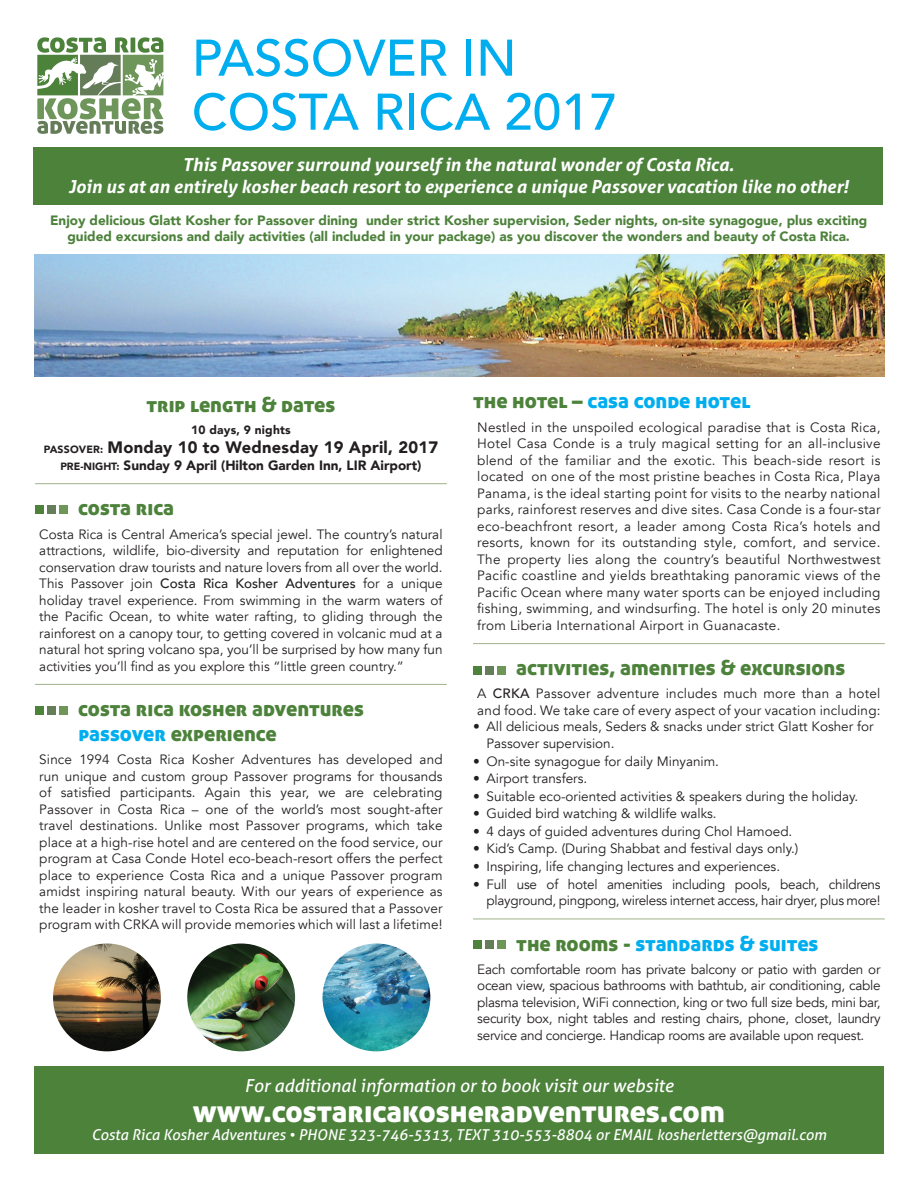
<style>
.page{position:relative;width:918px;height:1188px;background:#fff}
.page>*{position:absolute;margin:0;border:0;box-sizing:border-box;transform-origin:0 0}
.t1{font:500 51px/54px "Avenir";color:#00aeef}
.t2{font:30px "Aller Display";color:#fff}
.t3{font:21px/25.2px "Aller Display";color:#4d823b}
.t4{font:21px "Aller Display";color:#00aeef}
.t5{font:italic 700 18px/21.6px "Aller";color:#fff;text-align:center}
.t6{font:italic 18px "Aller";color:#fff}
.t7{font:900 16.5px "Avenir";letter-spacing:.015em;color:#231f20}
.t8{font:italic 15px "Aller";color:#fff}
.t9{font:13.5px/16.5px "Avenir";color:#231f20;text-align:justify}
.t10{font:900 13.5px/16.2px "Avenir";color:#4d823b;text-align:center}
.t11{font:13.5px/16.5px "Avenir";letter-spacing:-.02em;color:#231f20;text-align:right}
.t12{font:900 13.5px "Avenir";color:#231f20}
.t13{font:900 12px "Avenir";letter-spacing:.015em;color:#231f20}
.s1{font-size:10.5px}
.s2{font-weight:500}
.s3{color:#00aeef}
.s4{color:#4d823b}
</style>
<div class="page">
<hr style="left:35px;top:483px;width:412px;height:1px;background:#9eb289">
<hr style="left:35px;top:684px;width:412px;height:1px;background:#9eb289">
<div style="left:35px;top:505px;width:9px;height:9px;background:#4d823b"></div>
<div style="left:47px;top:505px;width:9px;height:9px;background:#657e59"></div>
<div style="left:59px;top:505px;width:9px;height:9px;background:#6e9659"></div>
<div style="left:35px;top:706px;width:9px;height:8px;background:#4d823b"></div>
<div style="left:47px;top:706px;width:9px;height:8px;background:#657e59"></div>
<div style="left:59px;top:706px;width:9px;height:8px;background:#6e9659"></div>
<div style="left:33px;top:147px;width:850px;height:57px;background:#4d823b"></div>
<img style="left:35px;top:255px;width:850px;height:121px">
<hr style="left:473px;top:643px;width:412px;height:1px;background:#9eb289">
<hr style="left:473px;top:919px;width:412px;height:1px;background:#9eb289">
<div style="left:473px;top:667px;width:9px;height:8px;background:#4d823b"></div>
<div style="left:485px;top:667px;width:9px;height:8px;background:#657e59"></div>
<div style="left:497px;top:667px;width:9px;height:8px;background:#6e9659"></div>
<div style="left:473px;top:941px;width:9px;height:8px;background:#4d823b"></div>
<div style="left:485px;top:941px;width:9px;height:8px;background:#657e59"></div>
<div style="left:497px;top:941px;width:9px;height:8px;background:#6e9659"></div>
<img style="left:53px;top:944px;width:108px;height:107px;border-radius:54px">
<img style="left:187px;top:944px;width:108px;height:107px;border-radius:54px">
<img style="left:323px;top:944px;width:107px;height:107px;border-radius:54px">
<svg style="left:163px;top:41px;width:1px;height:90px"></svg>
<svg style="left:37px;top:37px;width:126px;height:97px"></svg>
<div style="left:34px;top:1066px;width:850px;height:88px;background:#4d823b"></div>
<h1 class="t1" style="left:192px;top:28px;width:428px">PASSOVER IN<br>COSTA RICA 2017</h1>
<h3 class="t5" style="left:68px;top:154px;width:782px">This Passover surround yourself in the natural wonder of Costa Rica.<br>Join us at an entirely kosher beach resort to experience a unique Passover vacation like no other!</h3>
<p class="t10" style="left:50px;top:212px;width:819px">Enjoy delicious Glatt Kosher for Passover dining under strict Kosher supervision, Seder nights, on-site synagogue, plus exciting guided excursions and daily activities (all included in your package) as you discover the wonders and beauty of Costa Rica.</p>
<h3 class="t3" style="left:146px;top:392px;width:191px">trip length &amp; dates</h3>
<p class="t13" style="left:191px;top:419px;width:101px">10 days, 9 nights</p>
<p class="t7" style="left:44px;top:433px;width:396px"><span class="s1">PASSOVER:</span> Monday 10 to Wednesday 19 April, 2017</p>
<p class="t12" style="left:60px;top:454px;width:363px"><span class="s1">PRE-NIGHT:</span> Sunday 9 April (Hilton Garden Inn, LIR Airport)</p>
<h3 class="t3" style="left:78px;top:495px;width:97px">costa rica</h3>
<p class="t9" style="left:39px;top:526px;width:405px">Costa Rica is Central America’s special jewel. The country’s natural attractions, wildlife, bio-diversity and reputation for enlightened conservation draw tourists and nature lovers from all over the world.<br>This Passover join <span class="s2">Costa Rica Kosher Adventures</span> for a unique holiday travel experience. From swimming in the warm waters of the Pacific Ocean, to white water rafting, to gliding through the rainforest on a canopy tour, to getting covered in volcanic mud at a natural hot spring volcano spa, you’ll be surprised by how many fun activities you’ll find as you explore this “little green country.”</p>
<h3 class="t3" style="left:78px;top:696px;width:287px">costa rica kosher adventures <span class="s3">passover</span> experience</h3>
<p class="t9" style="left:39px;top:752px;width:405px">Since 1994 Costa Rica Kosher Adventures has developed and run unique and custom group Passover programs for thousands of satisfied participants. Again this year, we are celebrating Passover in Costa Rica – one of the world’s most sought-after travel destinations. Unlike most Passover programs, which take place at a high-rise hotel and are centered on the food service, our program at Casa Conde Hotel eco-beach-resort offers the perfect place to experience Costa Rica and a unique Passover program amidst inspiring natural beauty. With our years of experience as the leader in kosher travel to Costa Rica be assured that a Passover program with CRKA will provide memories which will last a lifetime!</p>
<h3 class="t4" style="left:473px;top:388px;width:279px"><span class="s4">the hotel –</span> casa conde hotel</h3>
<p class="t9" style="left:477px;top:419px;width:405px">Nestled in the unspoiled ecological paradise that is Costa Rica, Hotel Casa Conde is a truly magical setting for an all-inclusive blend of the familiar and the exotic. This beach-side resort is located on one of the most pristine beaches in Costa Rica, Playa Panama, is the ideal starting point for visits to the nearby national parks, rainforest reserves and dive sites. Casa Conde is a four-star eco-beachfront resort, a leader among Costa Rica’s hotels and resorts, known for its outstanding style, comfort, and service.<br>The property lies along the country’s beautiful Northwestwest Pacific coastline and yields breathtaking panoramic views of the Pacific Ocean where many water sports can be enjoyed including fishing, swimming, and windsurfing. The hotel is only 20 minutes from Liberia International Airport in Guanacaste.</p>
<h3 class="t3" style="left:516px;top:655px;width:331px">activities, amenities &amp; excursions</h3>
<p class="t9" style="left:477px;top:686px;width:405px">A <span class="s2">CRKA</span> Passover adventure includes much more than a hotel and food. We take care of every aspect of your vacation including:</p>
<p class="t9" style="left:487px;top:719px;width:388px;text-indent:-14px">• All delicious meals, Seders &amp; snacks under strict Glatt Kosher for<br>Passover supervision.</p>
<p class="t9" style="left:473px;top:753px;width:248px">• On-site synagogue for daily Minyanim.</p>
<p class="t9" style="left:473px;top:770px;width:116px">• Airport transfers.</p>
<p class="t9" style="left:473px;top:788px;width:387px">• Suitable eco-oriented activities &amp; speakers during the holiday.</p>
<p class="t9" style="left:473px;top:806px;width:245px">• Guided bird watching &amp; wildlife walks.</p>
<p class="t9" style="left:473px;top:823px;width:321px">• 4 days of guided adventures during Chol Hamoed.</p>
<p class="t9" style="left:473px;top:841px;width:327px">• Kid’s Camp. (During Shabbat and festival days only.)</p>
<p class="t9" style="left:473px;top:858px;width:309px">• Inspiring, life changing lectures and experiences.</p>
<p class="t11" style="left:473px;top:876px;width:409px">• Full use of hotel amenities including pools, beach, childrens playground, pingpong, wireless internet access, hair dryer, plus more!</p>
<h3 class="t4" style="left:516px;top:930px;width:304px"><span class="s4">the rooms -</span> standards &amp; suites</h3>
<p class="t9" style="left:477px;top:961px;width:405px">Each comfortable room has private balcony or patio with garden or ocean view, spacious bathrooms with bathtub, air conditioning, cable plasma television, WiFi connection, king or two full size beds, mini bar, security box, night tables and resting chairs, phone, closet, laundry service and concierge. Handicap rooms are available upon request.</p>
<h3 class="t6" style="left:245px;top:1075px;width:430px">For additional information or to book visit our website</h3>
<h2 class="t2" style="left:193px;top:1092px;width:534px">www.costaricakosheradventures.com</h2>
<p class="t8" style="left:91px;top:1126px;width:737px">Costa Rica Kosher Adventures • PHONE 323-746-5313, TEXT 310-553-8804 or EMAIL kosherletters@gmail.com</p>
</div>
